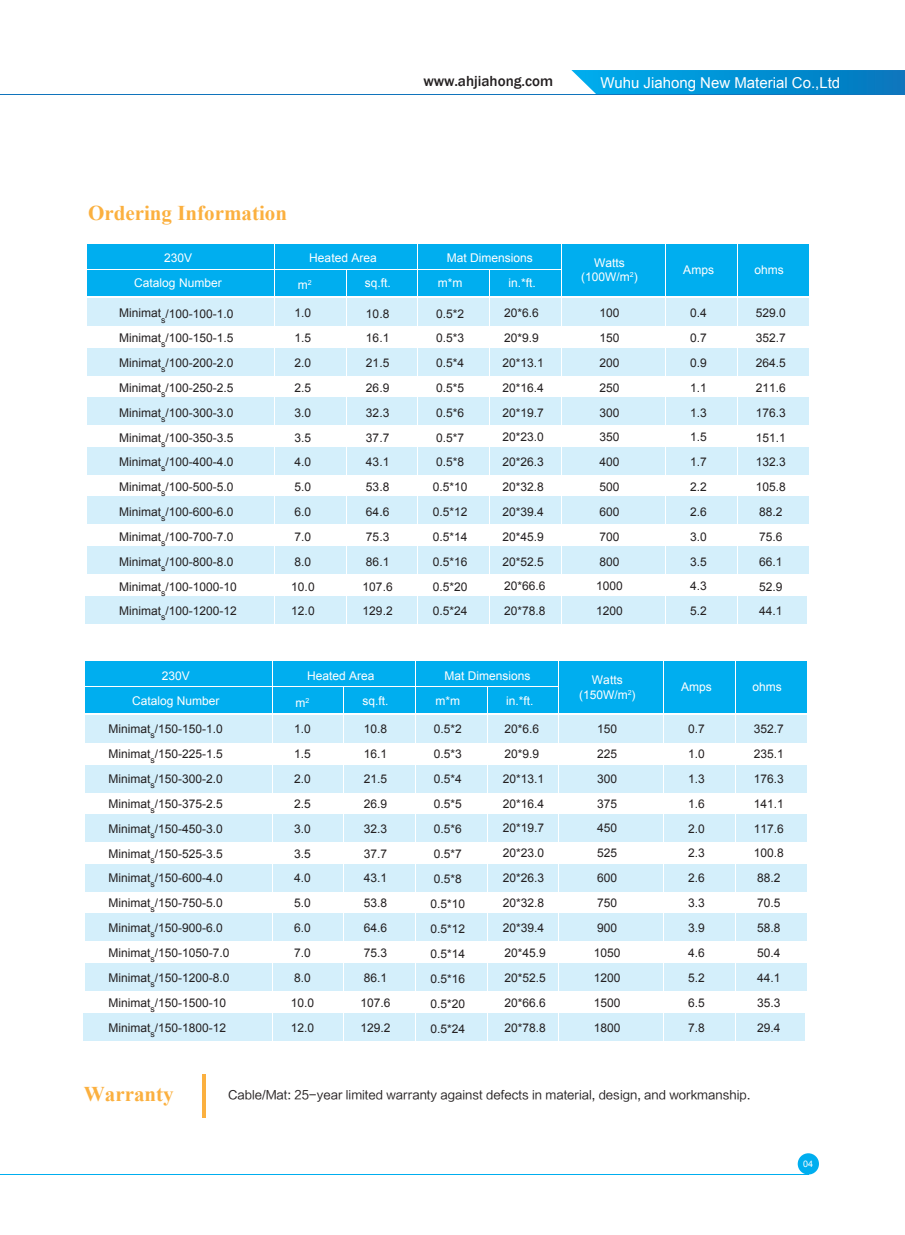
<style>
.page{position:relative;width:905px;height:1235px;background:#fff}
.page>*{position:absolute;margin:0;border:0;box-sizing:border-box;transform-origin:0 0}
.t1{font:700 21px "Times New Roman";color:#fbb03f}
.t2{font:15px "Arial";color:#fff}
.t3{font:500 15px "Franklin Gothic";color:#231f20}
.t4{font:12px/24.8px "Arial";color:#231f20}
.t5{font:12px/14.4px "Arial";color:#fff;text-align:center}
.t6{font:12px "FZLTHJW GB1 0";color:#231f20}
.t7{font:9px "Arial";color:#fff}
</style>
<div class="page">
<svg style="left:571px;top:70px;width:334px;height:24px;background:#0b95d5"></svg>
<hr style="left:0;top:94px;width:905px;height:1px;background:#1074bc">
<div style="left:797px;top:1153px;width:22px;height:21px;background:#00aeef;border-radius:50%"></div>
<hr style="left:0;top:1174px;width:808px;height:1px;background:#00aeef">
<div style="left:87px;top:298px;width:721px;height:28px;background:#d4effb"></div>
<div style="left:87px;top:348px;width:721px;height:27px;background:#d4effb"></div>
<div style="left:87px;top:397px;width:721px;height:28px;background:#d4effb"></div>
<div style="left:87px;top:447px;width:721px;height:27px;background:#d4effb"></div>
<div style="left:87px;top:496px;width:721px;height:28px;background:#d4effb"></div>
<div style="left:87px;top:546px;width:721px;height:27px;background:#d4effb"></div>
<div style="left:86px;top:596px;width:721px;height:27px;background:#d4effb"></div>
<div style="left:87px;top:244px;width:722px;height:52px;background:#00aeef"></div>
<hr style="left:274px;top:244px;width:1px;height:379px;background:#fff">
<hr style="left:346px;top:269px;width:1px;height:354px;background:#fff">
<hr style="left:417px;top:244px;width:1px;height:379px;background:#fff">
<hr style="left:489px;top:270px;width:1px;height:353px;background:#fff">
<hr style="left:561px;top:244px;width:1px;height:379px;background:#fff">
<hr style="left:665px;top:244px;width:1px;height:379px;background:#fff">
<hr style="left:737px;top:244px;width:1px;height:379px;background:#fff">
<hr style="left:87px;top:269px;width:474px;height:1px;background:#fff">
<div style="left:85px;top:715px;width:721px;height:28px;background:#d4effb"></div>
<div style="left:85px;top:765px;width:721px;height:27px;background:#d4effb"></div>
<div style="left:85px;top:814px;width:721px;height:28px;background:#d4effb"></div>
<div style="left:85px;top:864px;width:721px;height:27px;background:#d4effb"></div>
<div style="left:85px;top:913px;width:721px;height:28px;background:#d4effb"></div>
<div style="left:85px;top:963px;width:721px;height:28px;background:#d4effb"></div>
<div style="left:83px;top:1013px;width:721px;height:28px;background:#d4effb"></div>
<div style="left:85px;top:661px;width:722px;height:52px;background:#00aeef"></div>
<hr style="left:272px;top:661px;width:1px;height:380px;background:#fff">
<hr style="left:343px;top:687px;width:1px;height:354px;background:#fff">
<hr style="left:415px;top:661px;width:1px;height:380px;background:#fff">
<hr style="left:487px;top:687px;width:1px;height:354px;background:#fff">
<hr style="left:558px;top:661px;width:1px;height:380px;background:#fff">
<hr style="left:663px;top:661px;width:1px;height:380px;background:#fff">
<hr style="left:735px;top:661px;width:1px;height:380px;background:#fff">
<hr style="left:85px;top:686px;width:474px;height:1px;background:#fff">
<hr style="left:203px;top:1073px;width:3px;height:44px;background:#fbb03f">
<h1 class="t1" style="left:88px;top:198px;width:200px">Ordering Information</h1>
<p class="t3" style="left:423px;top:71px;width:131px">www.ahjiahong.com</p>
<p class="t2" style="left:600px;top:73px;width:241px">Wuhu Jiahong New Material Co.,Ltd</p>
<p class="t5" style="left:164px;top:251px;width:30px">230V</p>
<p class="t5" style="left:309px;top:251px;width:69px">Heated Area</p>
<p class="t5" style="left:447px;top:251px;width:88px">Mat Dimensions</p>
<p class="t5" style="left:581px;top:255px;width:58px">Watts (100W/m<sup>2</sup>)</p>
<p class="t5" style="left:683px;top:263px;width:32px">Amps</p>
<p class="t5" style="left:754px;top:263px;width:31px">ohms</p>
<p class="t5" style="left:134px;top:276px;width:89px">Catalog Number</p>
<p class="t5" style="left:298px;top:278px;width:15px">m<sup>2</sup></p>
<p class="t5" style="left:365px;top:276px;width:28px">sq.ft.</p>
<p class="t5" style="left:438px;top:276px;width:26px">m*m</p>
<p class="t5" style="left:508px;top:276px;width:29px">in.*ft.</p>
<p class="t4" style="left:433px;top:301px;width:36px">0.5*2<br>0.5*3<br>0.5*4<br>0.5*5<br>0.5*6<br>0.5*7<br>0.5*8<br>0.5*10<br>0.5*12<br>0.5*14<br>0.5*16<br>0.5*20<br>0.5*24</p>
<p class="t4" style="left:502px;top:301px;width:45px">20*6.6<br>20*9.9<br>20*13.1<br>20*16.4<br>20*19.7<br>20*23.0<br>20*26.3<br>20*32.8<br>20*39.4<br>20*45.9<br>20*52.5<br>20*66.6<br>20*78.8</p>
<p class="t4" style="left:596px;top:301px;width:28px">100<br>150<br>200<br>250<br>300<br>350<br>400<br>500<br>600<br>700<br>800<br>1000<br>1200</p>
<p class="t4" style="left:690px;top:301px;width:18px;text-align:justify">0.4<br>0.7<br>0.9<br>1.1<br>1.3<br>1.5<br>1.7<br>2.2<br>2.6<br>3.0<br>3.5<br>4.3<br>5.2</p>
<p class="t4" style="left:119px;top:301px;width:119px">Minimat<sub>s</sub>/100-100-1.0<br>Minimat<sub>s</sub>/100-150-1.5<br>Minimat<sub>s</sub>/100-200-2.0<br>Minimat<sub>s</sub>/100-250-2.5<br>Minimat<sub>s</sub>/100-300-3.0<br>Minimat<sub>s</sub>/100-350-3.5<br>Minimat<sub>s</sub>/100-400-4.0<br>Minimat<sub>s</sub>/100-500-5.0<br>Minimat<sub>s</sub>/100-600-6.0<br>Minimat<sub>s</sub>/100-700-7.0<br>Minimat<sub>s</sub>/100-800-8.0<br>Minimat<sub>s</sub>/100-1000-10<br>Minimat<sub>s</sub>/100-1200-12</p>
<p class="t4" style="left:363px;top:301px;width:32px">10.8<br>16.1<br>21.5<br>26.9<br>32.3<br>37.7<br>43.1<br>53.8<br>64.6<br>75.3<br>86.1<br>107.6<br>129.2</p>
<p class="t4" style="left:291px;top:301px;width:25px">1.0<br>1.5<br>2.0<br>2.5<br>3.0<br>3.5<br>4.0<br>5.0<br>6.0<br>7.0<br>8.0<br>10.0<br>12.0</p>
<p class="t4" style="left:756px;top:301px;width:32px">529.0<br>352.7<br>264.5<br>211.6<br>176.3<br>151.1<br>132.3<br>105.8<br>88.2<br>75.6<br>66.1<br>52.9<br>44.1</p>
<p class="t5" style="left:162px;top:668px;width:30px">230V</p>
<p class="t5" style="left:307px;top:668px;width:69px">Heated Area</p>
<p class="t5" style="left:444px;top:668px;width:88px">Mat Dimensions</p>
<p class="t5" style="left:579px;top:673px;width:58px">Watts (150W/m<sup>2</sup>)</p>
<p class="t5" style="left:681px;top:680px;width:32px">Amps</p>
<p class="t5" style="left:752px;top:680px;width:31px">ohms</p>
<p class="t5" style="left:132px;top:693px;width:89px">Catalog Number</p>
<p class="t5" style="left:296px;top:695px;width:15px">m<sup>2</sup></p>
<p class="t5" style="left:362px;top:693px;width:28px">sq.ft.</p>
<p class="t5" style="left:436px;top:693px;width:26px">m*m</p>
<p class="t5" style="left:506px;top:693px;width:29px">in.*ft.</p>
<p class="t4" style="left:108px;top:716px;width:123px">Minimat<sub>s</sub>/150-150-1.0<br>Minimat<sub>s</sub>/150-225-1.5<br>Minimat<sub>s</sub>/150-300-2.0<br>Minimat<sub>s</sub>/150-375-2.5<br>Minimat<sub>s</sub>/150-450-3.0<br>Minimat<sub>s</sub>/150-525-3.5<br>Minimat<sub>s</sub>/150-600-4.0<br>Minimat<sub>s</sub>/150-750-5.0<br>Minimat<sub>s</sub>/150-900-6.0<br>Minimat<sub>s</sub>/150-1050-7.0<br>Minimat<sub>s</sub>/150-1200-8.0<br>Minimat<sub>s</sub>/150-1500-10<br>Minimat<sub>s</sub>/150-1800-12</p>
<p class="t4" style="left:503px;top:716px;width:45px">20*6.6<br>20*9.9<br>20*13.1<br>20*16.4<br>20*19.7<br>20*23.0<br>20*26.3<br>20*32.8<br>20*39.4<br>20*45.9<br>20*52.5<br>20*66.6<br>20*78.8</p>
<p class="t4" style="left:594px;top:716px;width:28px">150<br>225<br>300<br>375<br>450<br>525<br>600<br>750<br>900<br>1050<br>1200<br>1500<br>1800</p>
<p class="t4" style="left:430px;top:716px;width:36px">0.5*2<br>0.5*3<br>0.5*4<br>0.5*5<br>0.5*6<br>0.5*7<br>0.5*8<br>0.5*10<br>0.5*12<br>0.5*14<br>0.5*16</p>
<p class="t4" style="left:688px;top:716px;width:18px;text-align:justify">0.7<br>1.0<br>1.3<br>1.6<br>2.0<br>2.3<br>2.6<br>3.3<br>3.9<br>4.6<br>5.2<br>6.5<br>7.8</p>
<p class="t4" style="left:291px;top:716px;width:25px">1.0<br>1.5<br>2.0<br>2.5<br>3.0<br>3.5<br>4.0<br>5.0<br>6.0<br>7.0<br>8.0<br>10.0<br>12.0</p>
<p class="t4" style="left:754px;top:716px;width:32px">352.7<br>235.1<br>176.3<br>141.1<br>117.6<br>100.8<br>88.2<br>70.5<br>58.8<br>50.4<br>44.1<br>35.3<br>29.4</p>
<p class="t4" style="left:360px;top:716px;width:32px">10.8<br>16.1<br>21.5<br>26.9<br>32.3<br>37.7<br>43.1<br>53.8<br>64.6<br>75.3<br>86.1<br>107.6<br>129.2</p>
<p class="t4" style="left:430px;top:991px;width:36px">0.5*20</p>
<p class="t4" style="left:430px;top:1016px;width:36px">0.5*24</p>
<h1 class="t1" style="left:84px;top:1079px;width:91px">Warranty</h1>
<p class="t6" style="left:228px;top:1088px;width:524px">Cable/Mat: 25-year limited warranty against defects in material, design, and workmanship.</p>
<p class="t7" style="left:803px;top:1157px;width:12px">04</p>
</div>
